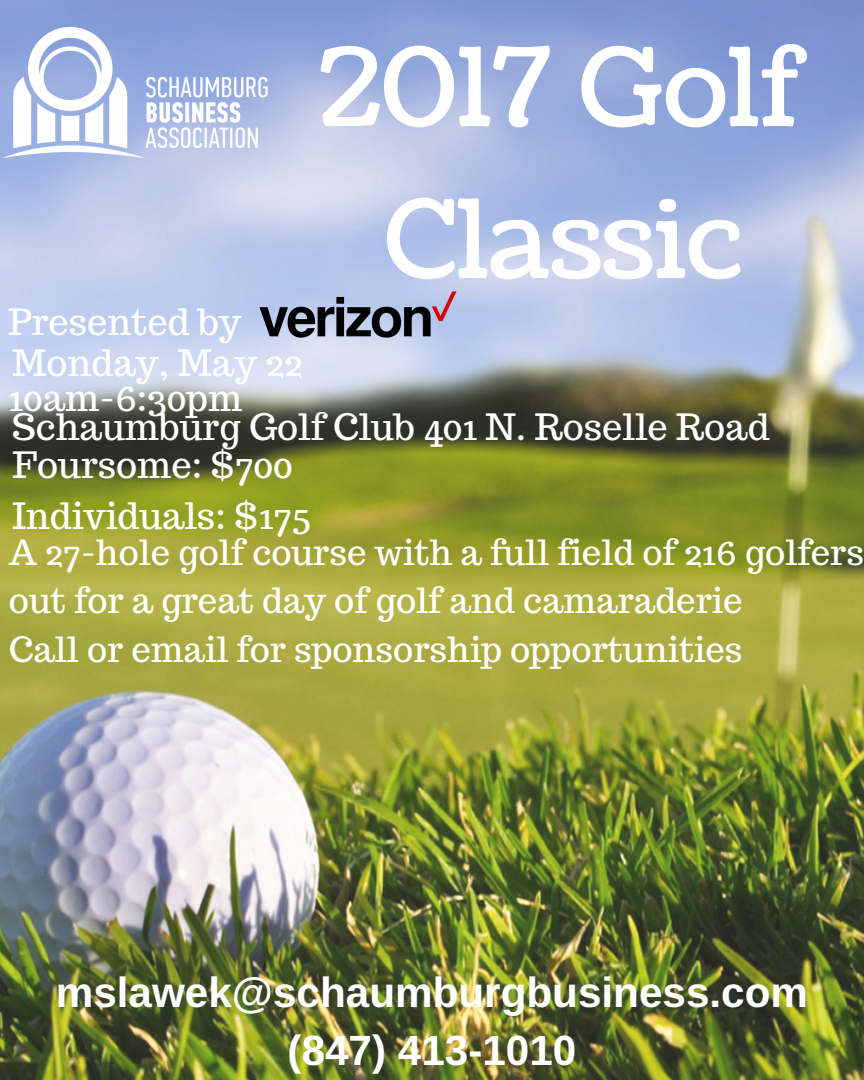
<style>
.page{position:relative;width:864px;height:1080px;background:#fff}
.page>*{position:absolute;margin:0;border:0;box-sizing:border-box;transform-origin:0 0}
.t1{font:108.6px/151.8px "Coustard";color:#fff;text-align:center}
.t2{font:700 42.3px/58.5px "Arimo";color:#fff;text-align:center}
.t3{font:36.3px/50.7px "Trocchi";color:#fff}
.t4{font:34.65px/48.3px "Trocchi";color:#fff}
</style>
<div class="page">
<img style="left:0;top:0;width:864px;height:1080px">
<img style="left:0;top:16px;width:290px;height:154px">
<img style="left:260px;top:288px;width:197px;height:51px">
<p class="t3" style="left:8px;top:297px;width:235px">Presented by</p>
<h1 class="t1" style="left:319px;top:15px;width:491px">2017 Golf<br>Classic</h1>
<p class="t3" style="left:12px;top:337px;width:292px">Monday, May 22</p>
<p class="t3" style="left:9px;top:383px;width:762px;line-height:29.2px">10am-6:30pm<br>Schaumburg Golf Club 401 N. Roselle Road</p>
<p class="t3" style="left:12px;top:439px;width:300px">Foursome: $700<br>Individuals: $175</p>
<p class="t4" style="left:9px;top:528px;width:856px">A 27-hole golf course with a full field of 216 golfers out for a great day of golf and camaraderie</p>
<p class="t4" style="left:9px;top:625px;width:735px">Call or email for sponsorship opportunities</p>
<p class="t2" style="left:56px;top:963px;width:754px">mslawek@schaumburgbusiness.com (847) 413-1010</p>
</div>
